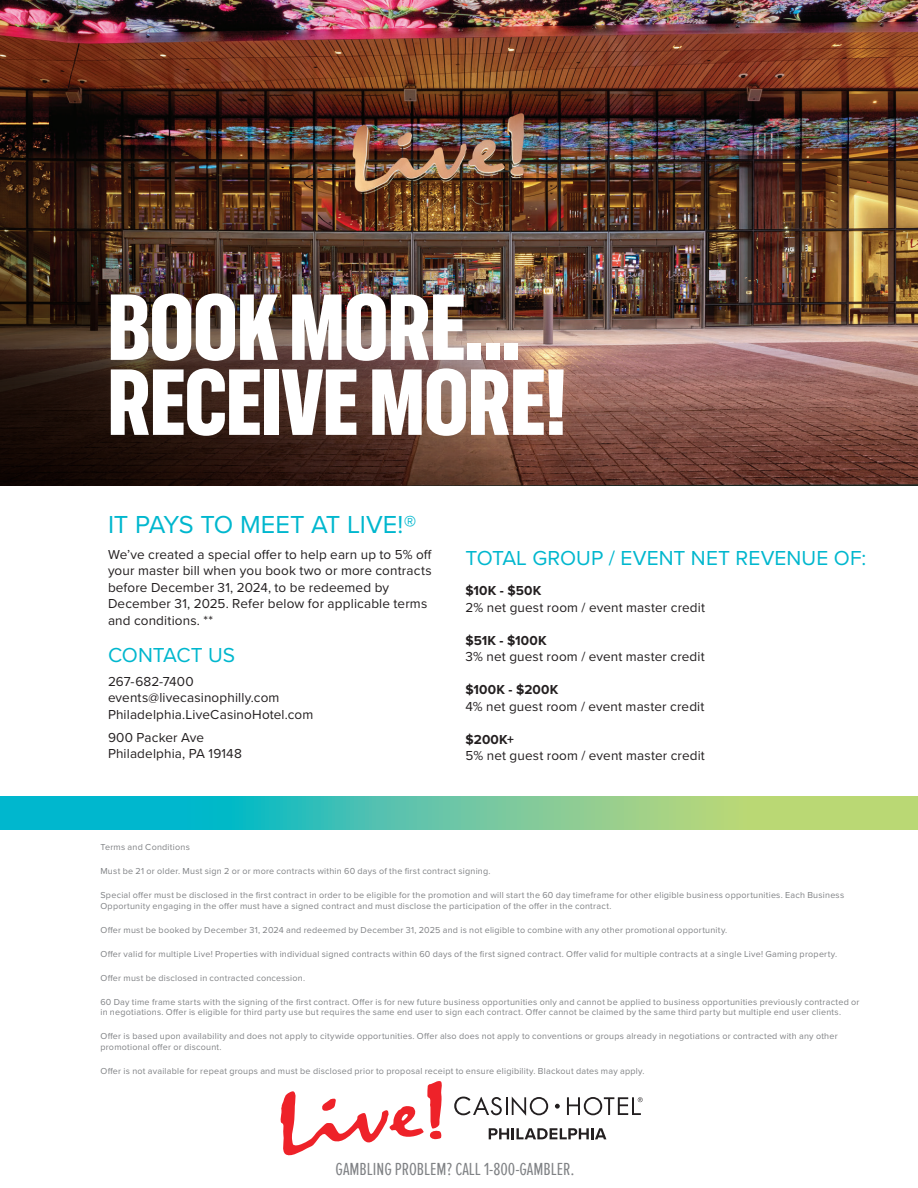
<style>
.page{position:relative;width:918px;height:1188px;background:#fff}
.page>*{position:absolute;margin:0;border:0;box-sizing:border-box;transform-origin:0 0}
.t1{font:700 82.5px/75px "Bildv 4 Narrow";color:#fff}
.t2{font:25.5px "Proxima Nova";letter-spacing:-.01em;color:#00b7ce}
.t3{font:21px "Proxima Nova";letter-spacing:.005em;color:#00b7ce}
.t4{font:18px "Proxima Nova A Ex Cn";color:#808285}
.t5{font:13.5px/16.5px "Proxima Nova";letter-spacing:.01em;color:#231f20}
.t6{font:700 13.5px "Proxima Nova";letter-spacing:.02em;color:#231f20}
.t7{font:9px/10.5px "Proxima Nova";letter-spacing:.025em;color:#808285}
</style>
<div class="page">
<img style="left:0;top:0;width:918px;height:486px">
<img style="left:0;top:48px;width:813px;height:438px">
<svg style="left:0;top:796px;width:918px;height:33px;background:#60c6a3"></svg>
<svg style="left:454px;top:1097px;width:94px;height:19px"></svg>
<svg style="left:555px;top:1104px;width:5px;height:5px"></svg>
<svg style="left:489px;top:1128px;width:117px;height:11px"></svg>
<svg style="left:567px;top:1097px;width:76px;height:18px"></svg>
<svg style="left:280px;top:1081px;width:162px;height:75px"></svg>
<h1 class="t1" style="left:108px;top:284px;width:460px">BOOK MORE...<br>RECEIVE MORE!</h1>
<h2 class="t2" style="left:108px;top:506px;width:310px">IT PAYS TO MEET AT LIVE!®</h2>
<h3 class="t5" style="left:108px;top:545px;width:325px">We’ve created a special offer to help earn up to 5% off your master bill when you book two or more contracts before December 31, 2024, to be redeemed by December 31, 2025. Refer below for applicable terms and conditions. **</h3>
<h3 class="t3" style="left:108px;top:640px;width:129px">CONTACT US</h3>
<h3 class="t5" style="left:108px;top:672px;width:207px">267-682-7400 events@livecasinophilly.com<br>Philadelphia.LiveCasinoHotel.com</h3>
<h3 class="t5" style="left:108px;top:728px;width:135px">900 Packer Ave<br>Philadelphia, PA 19148</h3>
<h3 class="t3" style="left:465px;top:543px;width:402px">TOTAL GROUP / EVENT NET REVENUE OF:</h3>
<h3 class="t6" style="left:465px;top:581px;width:77px">$10K - $50K</h3>
<h3 class="t5" style="left:465px;top:598px;width:241px">2% net guest room / event master credit</h3>
<h3 class="t6" style="left:465px;top:630px;width:83px">$51K - $100K</h3>
<h3 class="t5" style="left:465px;top:648px;width:241px">3% net guest room / event master credit</h3>
<h3 class="t6" style="left:465px;top:680px;width:94px">$100K - $200K</h3>
<h3 class="t5" style="left:465px;top:697px;width:241px">4% net guest room / event master credit</h3>
<h3 class="t6" style="left:465px;top:729px;width:50px">$200K+</h3>
<h3 class="t5" style="left:465px;top:747px;width:241px">5% net guest room / event master credit</h3>
<p class="t7" style="left:100px;top:841px;width:91px">Terms and Conditions</p>
<p class="t7" style="left:100px;top:865px;width:392px">Must be 21 or older. Must sign 2 or or more contracts within 60 days of the first contract signing.</p>
<p class="t7" style="left:100px;top:889px;width:745px">Special offer must be disclosed in the first contract in order to be eligible for the promotion and will start the 60 day timeframe for other eligible business opportunities. Each Business<br>Opportunity engaging in the offer must have a signed contract and must disclose the participation of the offer in the contract.</p>
<p class="t7" style="left:100px;top:924px;width:628px">Offer must be booked by December 31, 2024 and redeemed by December 31, 2025 and is not eligible to combine with any other promotional opportunity.</p>
<p class="t7" style="left:100px;top:948px;width:738px">Offer valid for multiple Live! Properties with individual signed contracts within 60 days of the first signed contract. Offer valid for multiple contracts at a single Live! Gaming property.</p>
<p class="t7" style="left:100px;top:972px;width:206px">Offer must be disclosed in contracted concession.</p>
<p class="t7" style="left:100px;top:996px;width:761px">60 Day time frame starts with the signing of the first contract. Offer is for new future business opportunities only and cannot be applied to business opportunities previously contracted or in negotiations. Offer is eligible for third party use but requires the same end user to sign each contract. Offer cannot be claimed by the same third party but multiple end user clients.</p>
<p class="t7" style="left:100px;top:1030px;width:739px">Offer is based upon availability and does not apply to citywide opportunities. Offer also does not apply to conventions or groups already in negotiations or contracted with any other promotional offer or discount.</p>
<p class="t7" style="left:100px;top:1065px;width:546px">Offer is not available for repeat groups and must be disclosed prior to proposal receipt to ensure eligibility. Blackout dates may apply.</p>
<h3 class="t4" style="left:336px;top:1159px;width:240px">GAMBLING PROBLEM? CALL 1-800-GAMBLER.</h3>
</div>
